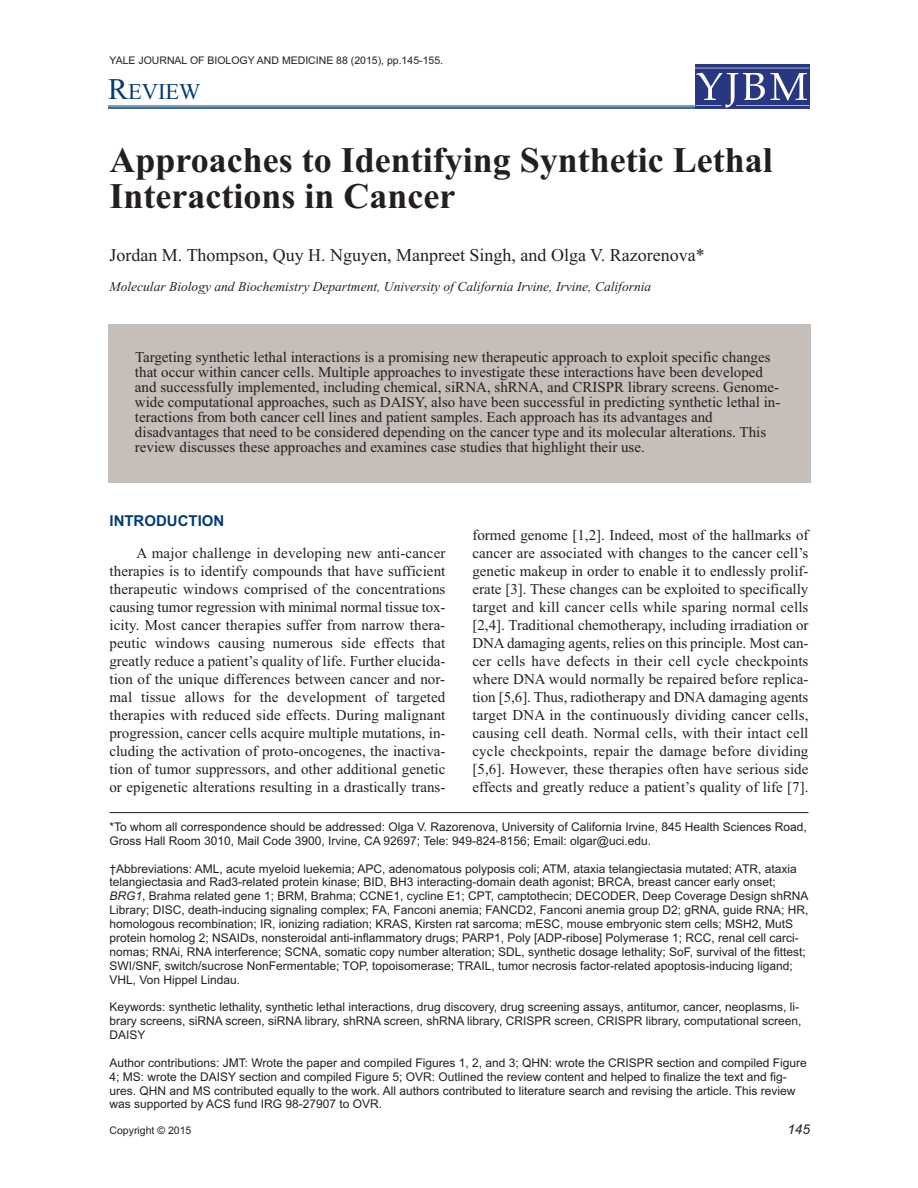
<style>
.page{position:relative;width:918px;height:1188px;background:#fff}
.page>*{position:absolute;margin:0;border:0;box-sizing:border-box;transform-origin:0 0}
.t1{font:700 36px/36px "Times New Roman";color:#231f20}
.t2{font:22.5px "Times New Roman";color:#013c76}
.t3{font:18px "Times New Roman";color:#231f20}
.t4{font:15px/18px "Times New Roman";color:#231f20;text-align:justify}
.t5{font:700 15px "Arial";color:#013c76}
.t6{font:italic 13.5px "Times New Roman";color:#231f20}
.t7{font:italic 13.5px "Arial";color:#231f20}
.t8{font:12px/14px "Arial";color:#231f20}
.t9{font:10.5px "Arial";color:#231f20}
.s1{font-size:30px}
.s2{font-style:italic}
</style>
<div class="page">
<hr style="left:110px;top:812px;width:698px;height:1px;background:#231f20">
<img style="left:696px;top:64px;width:114px;height:45px">
<hr style="left:108px;top:106px;width:588px;height:1px;background:#013c76">
<hr style="left:108px;top:107px;width:588px;height:2px;background:#013c76">
<div style="left:108px;top:324px;width:702px;height:158px;background:#c5beb9"></div>
<p class="t9" style="left:110px;top:54px;width:335px">YALE JOURNAL OF BIOLOGY AND MEDICINE 88 (2015), pp.145-155.</p>
<h2 class="t2" style="left:108px;top:79px;width:94px"><span class="s1">R</span>EvIEw</h2>
<h1 class="t1" style="left:109px;top:141px;width:665px">Approaches to Identifying Synthetic Lethal<br>Interactions in Cancer</h1>
<p class="t3" style="left:110px;top:244px;width:597px">Jordan M. Thompson, Quy H. Nguyen, Manpreet Singh, and Olga v. Razorenova*</p>
<p class="t6" style="left:110px;top:278px;width:543px">Molecular Biology and Biochemistry Department, University of California Irvine, Irvine, California</p>
<p class="t4" style="left:135px;top:349px;width:647px;line-height:15px;text-align:left">Targeting synthetic lethal interactions is a promising new therapeutic approach to exploit specific changes that occur within cancer cells. Multiple approaches to investigate these interactions have been developed and successfully implemented, including chemical, siRNA, shRNA, and CRISPR library screens. Genome&shy;wide computational approaches, such as DAISY, also have been successful in predicting synthetic lethal in&shy;teractions from both cancer cell lines and patient samples. Each approach has its advantages and disadvantages that need to be considered depending on the cancer type and its molecular alterations. This review discusses these approaches and examines case studies that highlight their use.</p>
<p class="t5" style="left:110px;top:512px;width:116px">INTRODUCTION</p>
<p class="t4" style="left:109px;top:544px;width:338px;text-indent:27px">A major challenge in developing new anti-cancer therapies is to identify compounds that have sufficient therapeutic windows comprised of the concentrations causing tumor regression with minimal normal tissue tox&shy;icity. Most cancer therapies suffer from narrow thera&shy;peutic windows causing numerous side effects that greatly reduce a patient’s quality of life. Further elucida&shy;tion of the unique differences between cancer and nor&shy;mal tissue allows for the development of targeted therapies with reduced side effects. During malignant progression, cancer cells acquire multiple mutations, in&shy;cluding the activation of proto-oncogenes, the inactiva&shy;tion of tumor suppressors, and other additional genetic or epigenetic alterations resulting in a drastically trans-</p>
<p class="t4" style="left:472px;top:526px;width:338px">formed genome [1,2]. Indeed, most of the hallmarks of cancer are associated with changes to the cancer cell’s genetic makeup in order to enable it to endlessly prolif&shy;erate [3]. These changes can be exploited to specifically target and kill cancer cells while sparing normal cells [2,4]. Traditional chemotherapy, including irradiation or DNA damaging agents, relies on this principle. Most can&shy;cer cells have defects in their cell cycle checkpoints where DNA would normally be repaired before replica&shy;tion [5,6]. Thus, radiotherapy and DNA damaging agents target DNA in the continuously dividing cancer cells, causing cell death. Normal cells, with their intact cell cycle checkpoints, repair the damage before dividing [5,6]. However, these therapies often have serious side effects and greatly reduce a patient’s quality of life [7].</p>
<p class="t8" style="left:109px;top:820px;width:699px">*To whom all correspondence should be addressed: Olga V. Razorenova, University of California Irvine, 845 Health Sciences Road,<br>Gross Hall Room 3010, Mail Code 3900, Irvine, CA 92697; Tele: 949-824-8156; Email: olgar@uci.edu.</p>
<p class="t8" style="left:109px;top:861px;width:701px">†Abbreviations: AML, acute myeloid luekemia; APC, adenomatous polyposis coli; ATM, ataxia telangiectasia mutated; ATR, ataxia telangiectasia and Rad3-related protein kinase; BID, BH3 interacting-domain death agonist; BRCA, breast cancer early onset; <span class="s2">BRG1</span>, Brahma related gene 1; BRM, Brahma; CCNE1, cycline E1; CPT, camptothecin; DECODER, Deep Coverage Design shRNA Library; DISC, death-inducing signaling complex; FA, Fanconi anemia; FANCD2, Fanconi anemia group D2; gRNA, guide RNA; HR, homologous recombination; IR, ionizing radiation; KRAS, Kirsten rat sarcoma; mESC, mouse embryonic stem cells; MSH2, MutS protein homolog 2; NSAIDs, nonsteroidal anti-inflammatory drugs; PARP1, Poly [ADP-ribose] Polymerase 1; RCC, renal cell carci&shy;nomas; RNAi, RNA interference; SCNA, somatic copy number alteration; SDL, synthetic dosage lethality; SoF, survival of the fittest; SWI/SNF, switch/sucrose NonFermentable; TOP, topoisomerase; TRAIL, tumor necrosis factor-related apoptosis-inducing ligand; VHL, Von Hippel Lindau.</p>
<p class="t8" style="left:109px;top:1000px;width:694px">Keywords: synthetic lethality, synthetic lethal interactions, drug discovery, drug screening assays, antitumor, cancer, neoplasms, li&shy;brary screens, siRNA screen, siRNA library, shRNA screen, shRNA library, CRISPR screen, CRISPR library, computational screen,<br>DAISY</p>
<p class="t8" style="left:109px;top:1056px;width:699px">Author contributions: JMT: Wrote the paper and compiled Figures 1, 2, and 3; QHN: wrote the CRISPR section and compiled Figure 4; MS: wrote the DAISY section and compiled Figure 5; OVR: Outlined the review content and helped to finalize the text and fig&shy;ures. QHN and MS contributed equally to the work. All authors contributed to literature search and revising the article. This review was supported by ACS fund IRG 98-27907 to OVR.</p>
<p class="t9" style="left:110px;top:1124px;width:83px">Copyright © 2015</p>
<p class="t7" style="left:787px;top:1122px;width:24px">145</p>
</div>
